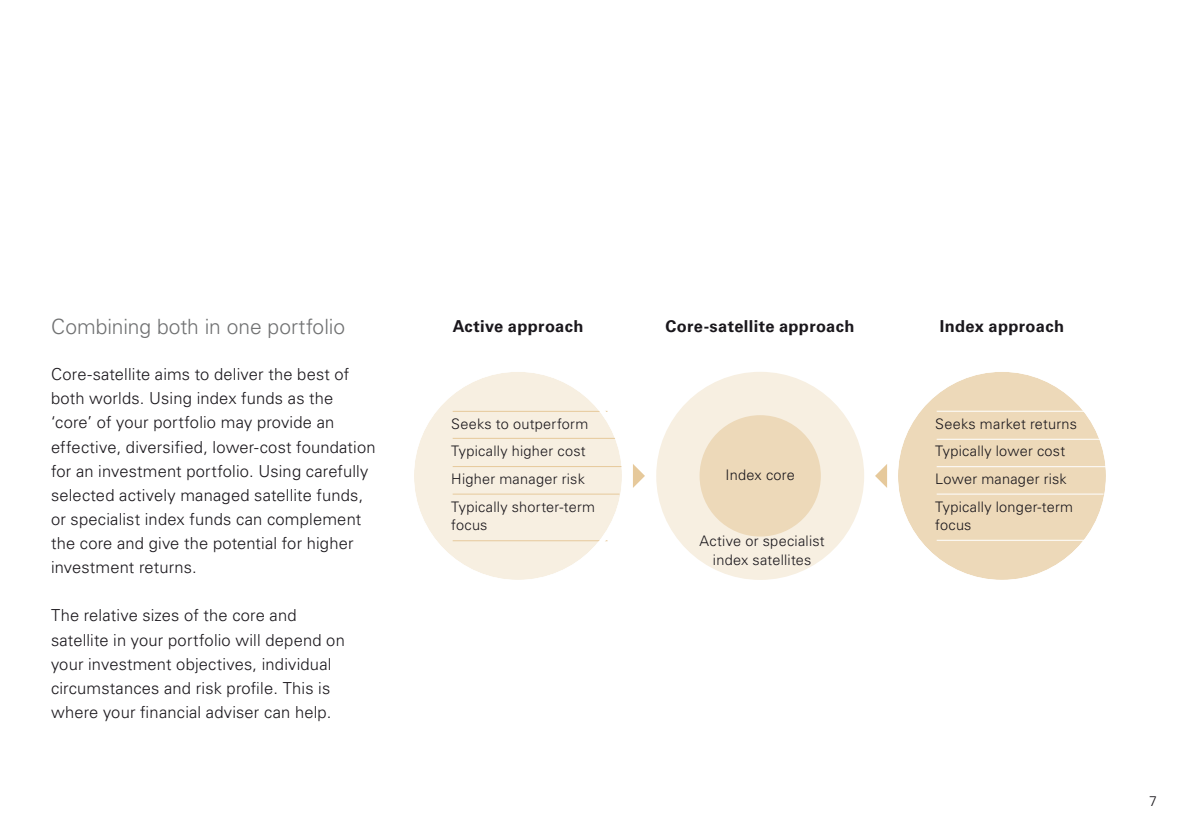
<style>
.page{position:relative;width:1191px;height:840px;background:#fff}
.page>*{position:absolute;margin:0;border:0;box-sizing:border-box;transform-origin:0 0}
.t1{font:300 21px "Univers LT";color:#707172}
.t2{font:300 16.4px/24.2px "Univers LT";letter-spacing:.01em;color:#1a171c}
.t3{font:700 16.4px "Univers LT";letter-spacing:.02em;color:#1a171c}
.t4{font:300 14.4px/27.6px "Univers LT";letter-spacing:.015em;color:#1a171c}
.t5{font:300 14px "Univers LT";color:#1a171c}
</style>
<div class="page">
<div style="left:414px;top:371px;width:208px;height:208px;background:#f7efe1;border-radius:50%"></div>
<div style="left:898px;top:371px;width:208px;height:208px;background:#edd9b9;border-radius:50%"></div>
<div style="left:656px;top:371px;width:208px;height:208px;background:#f7efe1;border-radius:50%"></div>
<div style="left:699px;top:415px;width:122px;height:121px;background:#edd9b9;border-radius:50%"></div>
<hr style="left:453px;top:438px;width:166px;height:1px;background:#e6c99b">
<hr style="left:453px;top:411px;width:154px;height:1px;background:#e6c99b">
<hr style="left:453px;top:466px;width:171px;height:1px;background:#e6c99b">
<hr style="left:936px;top:466px;width:172px;height:1px;background:#fff">
<hr style="left:453px;top:493px;width:166px;height:1px;background:#e6c99b">
<hr style="left:453px;top:540px;width:154px;height:1px;background:#e6c99b">
<div style="left:409px;top:366px;width:218px;height:218px;border:5px solid #fff;border-radius:50%"></div>
<div style="left:893px;top:366px;width:218px;height:218px;border:5px solid #fff;border-radius:50%"></div>
<svg style="left:633px;top:464px;width:12px;height:23px"></svg>
<svg style="left:875px;top:464px;width:12px;height:23px"></svg>
<hr style="left:936px;top:410px;width:155px;height:1px;background:#fff">
<hr style="left:936px;top:438px;width:167px;height:1px;background:#fff">
<hr style="left:936px;top:493px;width:167px;height:1px;background:#fff">
<hr style="left:936px;top:539px;width:155px;height:1px;background:#fff">
<p class="t1" style="left:51px;top:314px;width:295px">Combining both in one portfolio</p>
<p class="t2" style="left:51px;top:362px;width:326px">Core-satellite aims to deliver the best of both worlds. Using index funds as the ‘core’ of your portfolio may provide an effective, diversified, lower-cost foundation for an investment portfolio. Using carefully selected actively managed satellite funds, or specialist index funds can complement the core and give the potential for higher investment returns.</p>
<p class="t2" style="left:51px;top:603px;width:295px">The relative sizes of the core and satellite in your portfolio will depend on your investment objectives, individual circumstances and risk profile. This is where your financial adviser can help.</p>
<p class="t3" style="left:453px;top:316px;width:132px">Active approach</p>
<p class="t3" style="left:665px;top:316px;width:190px">Core-satellite approach</p>
<p class="t3" style="left:940px;top:316px;width:126px">Index approach</p>
<p class="t4" style="left:451px;top:409px;width:145px">Seeks to outperform<br>Typically higher cost<br>Higher manager risk<br>Typically shorter-term</p>
<p class="t4" style="left:451px;top:511px;width:38px">focus</p>
<p class="t4" style="left:725px;top:460px;width:71px">Index core</p>
<p class="t4" style="left:699px;top:531px;width:127px;line-height:18.6px;text-align:center">Active or specialist index satellites</p>
<p class="t4" style="left:935px;top:409px;width:143px">Seeks market returns<br>Typically lower cost<br>Lower manager risk<br>Typically longer-term</p>
<p class="t4" style="left:935px;top:511px;width:38px">focus</p>
<p class="t5" style="left:1149px;top:792px;width:9px">7</p>
</div>
